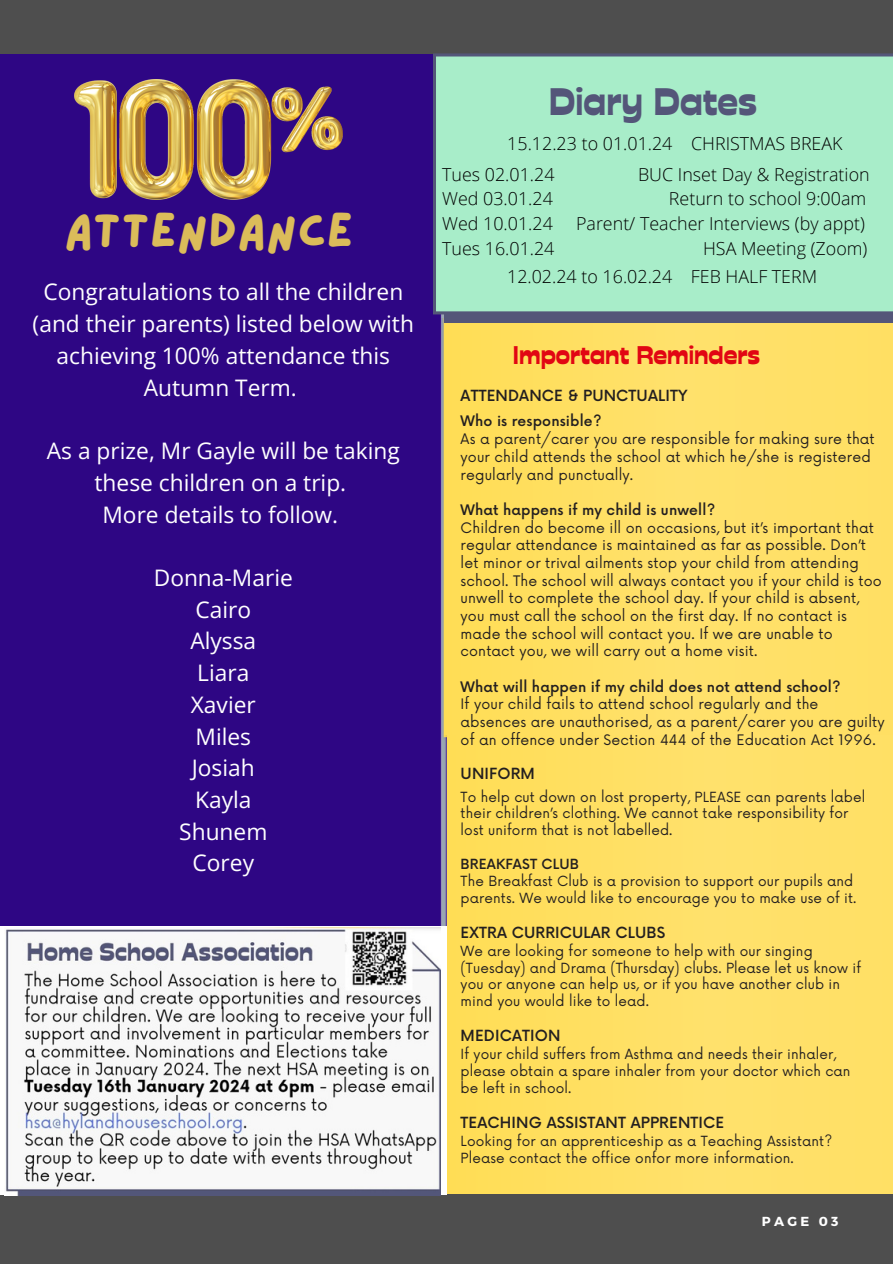
<style>
.page{position:relative;width:893px;height:1264px;background:#fff}
.page>*{position:absolute;margin:0;border:0;box-sizing:border-box;transform-origin:0 0}
.t1{font:49.5px "Lazydog";color:#dbbc5a}
.t2{font:38.25px "Stadio Now Novarese";color:#545679}
.t3{font:25.5px "Stadio Now Novarese";color:#e10613}
.t4{font:22.8px/31.7px "Open Sans";color:#fff;text-align:center}
.t5{font:300 17.85px "Open Sans";color:#000}
.t6{font:500 15px "Now";letter-spacing:.01em;color:#231f20}
.t7{font:14.1px/17.7px "Now";letter-spacing:.01em;color:#231f20}
.t8{font:500 14.1px "Now";letter-spacing:.01em;color:#231f20}
.t9{font:13.65px/16.8px "Now";letter-spacing:.01em;color:#231f20}
.t10{font:500 13.65px "Now";letter-spacing:.01em;color:#231f20}
.t11{font:700 13.05px "Montserrat";letter-spacing:.25em;color:#fff}
</style>
<div class="page">
<div style="left:0;top:53px;width:444px;height:873px;background:#2e0684"></div>
<div style="left:0;top:0;width:892px;height:53px;background:#4e4e4e"></div>
<svg style="left:443px;top:318px;width:449px;height:417px;background:#fedf63"></svg>
<svg style="left:447px;top:735px;width:445px;height:459px;background:#ffdf63"></svg>
<svg style="left:661px;top:735px;width:75px;height:7px"></svg>
<div style="left:0;top:1194px;width:892px;height:69px;background:#4e4e4e"></div>
<div style="left:444px;top:65px;width:448px;height:258px;background:#545679"></div>
<div style="left:433px;top:53px;width:459px;height:261px;background:#a8edc9"></div>
<img style="left:75px;top:79px;width:267px;height:120px">
<img style="left:4px;top:927px;width:436px;height:268px">
<p class="t1" style="left:64px;top:207px;width:290px">ATTENDANCE</p>
<p class="t4" style="left:33px;top:276px;width:383px">Congratulations to all the children (and their parents) listed below with achieving 100% attendance this<br>Autumn Term.</p>
<p class="t4" style="left:47px;top:434px;width:354px">As a prize, Mr Gayle will be taking these children on a trip.</p>
<p class="t4" style="left:102px;top:498px;width:237px">More details to follow.</p>
<p class="t4" style="left:154px;top:561px;width:140px">Donna-Marie</p>
<p class="t4" style="left:195px;top:593px;width:57px">Cairo</p>
<p class="t4" style="left:190px;top:624px;width:67px">Alyssa</p>
<p class="t4" style="left:197px;top:656px;width:54px">Liara</p>
<p class="t4" style="left:191px;top:688px;width:66px">Xavier</p>
<p class="t4" style="left:195px;top:719px;width:57px">Miles</p>
<p class="t4" style="left:192px;top:751px;width:64px">Josiah</p>
<p class="t4" style="left:195px;top:783px;width:58px">Kayla</p>
<p class="t4" style="left:179px;top:815px;width:90px">Shunem</p>
<p class="t4" style="left:192px;top:846px;width:63px">Corey</p>
<p class="t2" style="left:549px;top:79px;width:210px">Diary Dates</p>
<p class="t5" style="left:507px;top:131px;width:337px">15.12.23 to 01.01.24 CHRISTMAS BREAK</p>
<p class="t5" style="left:442px;top:161px;width:114px">Tues 02.01.24</p>
<p class="t5" style="left:638px;top:161px;width:233px">BUC Inset Day &amp; Registration</p>
<p class="t5" style="left:442px;top:186px;width:112px">Wed 03.01.24</p>
<p class="t5" style="left:669px;top:186px;width:199px">Return to school 9:00am</p>
<p class="t5" style="left:442px;top:211px;width:112px">Wed 10.01.24</p>
<p class="t5" style="left:576px;top:211px;width:290px">Parent/ Teacher Interviews (by appt)</p>
<p class="t5" style="left:442px;top:236px;width:114px">Tues 16.01.24</p>
<p class="t5" style="left:703px;top:236px;width:166px">HSA Meeting (Zoom)</p>
<p class="t5" style="left:507px;top:264px;width:311px">12.02.24 to 16.02.24 FEB HALF TERM</p>
<p class="t3" style="left:513px;top:340px;width:249px">Important Reminders</p>
<p class="t6" style="left:460px;top:387px;width:228px">ATTENDANCE &amp; PUNCTUALITY</p>
<p class="t8" style="left:460px;top:414px;width:142px">Who is responsible?</p>
<p class="t7" style="left:460px;top:431px;width:415px">As a parent/carer you are responsible for making sure that your child attends the school at which he/she is registered regularly and punctually.</p>
<p class="t8" style="left:460px;top:502px;width:256px">What happens if my child is unwell?</p>
<p class="t7" style="left:460px;top:519px;width:423px">Children do become ill on occasions, but it’s important that regular attendance is maintained as far as possible. Don’t let minor or trival ailments stop your child from attending school. The school will always contact you if your child is too unwell to complete the school day. If your child is absent, you must call the school on the first day. If no contact is made the school will contact you. If we are unable to contact you, we will carry out a home visit.</p>
<p class="t8" style="left:460px;top:679px;width:381px">What will happen if my child does not attend school?</p>
<p class="t7" style="left:460px;top:696px;width:425px">If your child fails to attend school regularly and the absences are unauthorised, as a parent/carer you are guilty of an offence under Section 444 of the Education Act 1996.</p>
<p class="t6" style="left:460px;top:765px;width:76px">UNIFORM</p>
<p class="t9" style="left:460px;top:788px;width:406px">To help cut down on lost property, PLEASE can parents label their children’s clothing. We cannot take responsibility for lost uniform that is not labelled.</p>
<p class="t10" style="left:460px;top:856px;width:120px">BREAKFAST CLUB</p>
<p class="t9" style="left:460px;top:873px;width:397px">The Breakfast Club is a provision to support our pupils and parents. We would like to encourage you to make use of it.</p>
<p class="t6" style="left:460px;top:924px;width:206px">EXTRA CURRICULAR CLUBS</p>
<p class="t9" style="left:460px;top:943px;width:402px">We are looking for someone to help with our singing (Tuesday) and Drama (Thursday) clubs. Please let us know if you or anyone can help us, or if you have another club in mind you would like to lead.</p>
<p class="t6" style="left:460px;top:1027px;width:101px">MEDICATION</p>
<p class="t9" style="left:460px;top:1046px;width:391px">If your child suffers from Asthma and needs their inhaler, please obtain a spare inhaler from your doctor which can be left in school.</p>
<p class="t6" style="left:460px;top:1114px;width:265px">TEACHING ASSISTANT APPRENTICE</p>
<p class="t9" style="left:460px;top:1133px;width:373px">Looking for an apprenticeship as a Teaching Assistant?<br>Please contact the office onfor more information.</p>
<p class="t11" style="left:761px;top:1212px;width:78px">PAGE 03</p>
</div>
